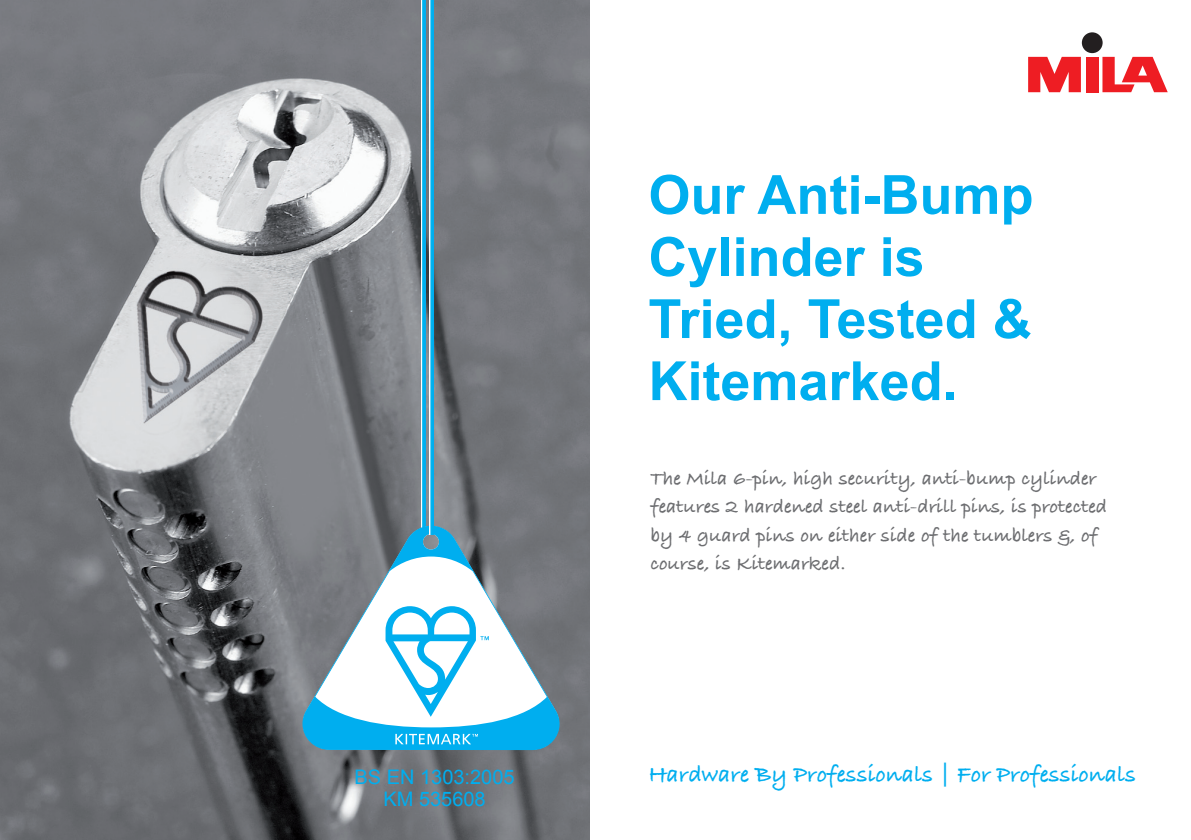
<style>
.page{position:relative;width:1191px;height:840px;background:#fff}
.page>*{position:absolute;margin:0;border:0;box-sizing:border-box;transform-origin:0 0}
.t1{font:700 54px/62px "Arial";color:#00aeef}
.t2{font:24px "Bradley Hand ITCTT Bold";color:#00aeef}
.t3{font:20px/28px "Bradley Hand ITCTT Bold";color:#6c6d70}
.t4{font:20px/22px "Arial";color:#00aeef;text-align:center}
</style>
<div class="page">
<img style="left:0;top:0;width:590px;height:839px">
<div style="left:1086px;top:57px;width:12px;height:35px;background:#ee1d23"></div>
<svg style="left:1028px;top:57px;width:53px;height:35px;background:#f04146"></svg>
<svg style="left:1102px;top:57px;width:65px;height:35px"></svg>
<div style="left:1081px;top:32px;width:21px;height:21px;background:#231f20;border-radius:50%"></div>
<svg style="left:421px;top:0;width:4px;height:525px"></svg>
<svg style="left:302px;top:525px;width:257px;height:224px"></svg>
<svg style="left:385px;top:606px;width:104px;height:110px"></svg>
<svg style="left:429px;top:0;width:5px;height:534px"></svg>
<p class="t4" style="left:354px;top:765px;width:162px">BS EN 1303:2005<br>KM 535608</p>
<h1 class="t1" style="left:648px;top:166px;width:386px">Our Anti-Bump<br>Cylinder is<br>Tried, Tested &amp;<br>Kitemarked.</h1>
<p class="t3" style="left:650px;top:465px;width:458px">The Mila 6-pin, high security, anti-bump cylinder features 2 hardened steel anti-drill pins, is protected by 4 guard pins on either side of the tumblers &amp;, of course, is Kitemarked.</p>
<p class="t2" style="left:648px;top:760px;width:489px">Hardware By Professionals | For Professionals</p>
</div>
